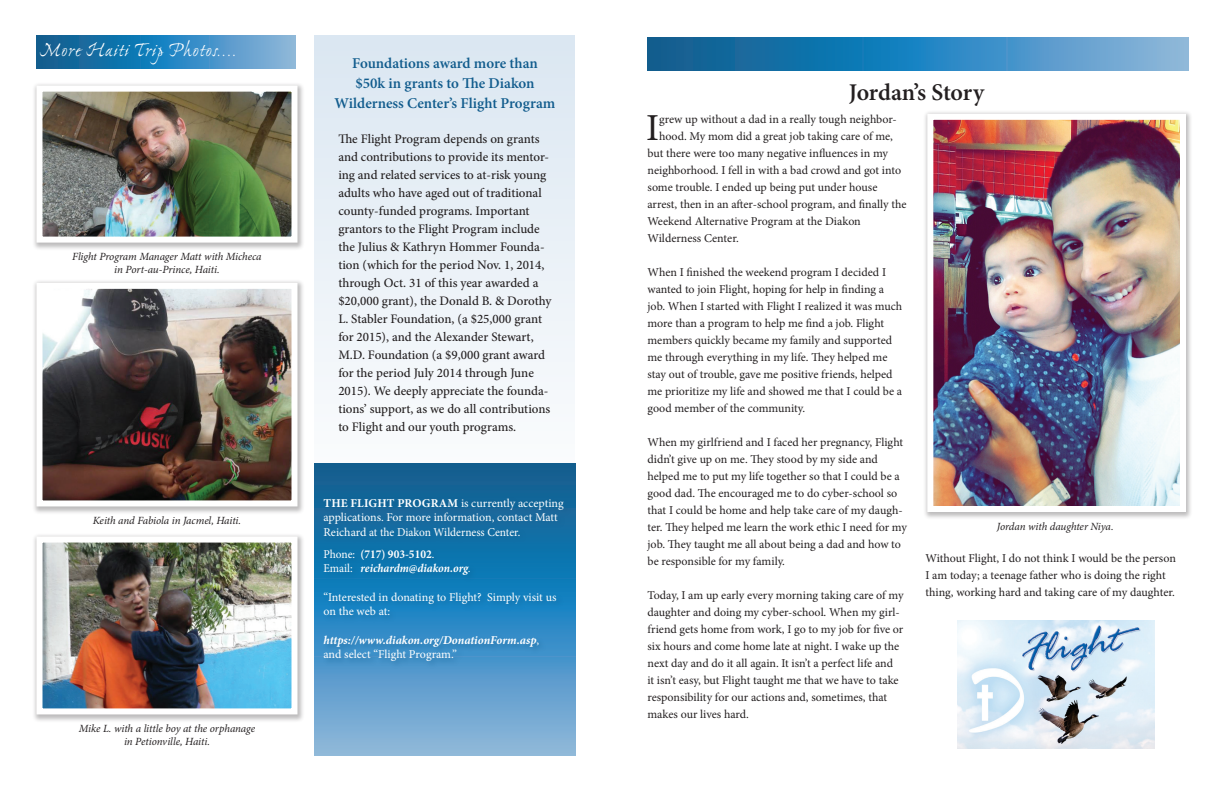
<style>
.page{position:relative;width:1224px;height:792px;background:#fff}
.page>*{position:absolute;margin:0;border:0;box-sizing:border-box;transform-origin:0 0}
.t1{font:38.2px "Minion Pro";color:#231f20}
.t2{font:600 24px "Minion Pro";letter-spacing:-.01em;color:#231f20}
.t3{font:21px "Ex Ponto";letter-spacing:.01em;color:#fff}
.t4{font:600 15px/20px "Minion Pro";letter-spacing:-.005em;color:#115c8d;text-align:center}
.t5{font:500 13px/18px "Minion Pro";color:#231f20}
.t6{font:12px/17px "Minion Pro";letter-spacing:-.005em;color:#231f20}
.t7{font:12px/14.4px "Minion Pro";letter-spacing:-.005em;color:#fff}
.t8{font:italic 700 12px/14.4px "Minion Pro";letter-spacing:-.005em;color:#fff}
.t9{font:italic 700 12px/14.4px "Minion Pro";letter-spacing:-.005em;color:#fff;scale:.95 1}
.t10{font:italic 11px/13.2px "Minion Pro";letter-spacing:-.01em;color:#231f20;text-align:center}
.s1{font-weight:700}
.s2{font-weight:400;font-style:normal}
.s3{font-style:normal}
.s4{font-weight:400}
</style>
<div class="page">
<div style="left:314px;top:35px;width:261px;height:429px;background:linear-gradient(to bottom,#dae6f1,#fafbfd)"></div>
<svg style="left:314px;top:464px;width:261px;height:292px;background:#5593c0"></svg>
<div style="left:322px;top:497px;width:249px;height:172px;background:#115c8d;opacity:.5"></div>
<div style="left:923px;top:110px;width:270px;height:410px;background:#231f20;opacity:.3"></div>
<img style="left:934px;top:121px;width:245px;height:384px">
<div style="left:927px;top:114px;width:259px;height:398px;border:6px solid #fff"></div>
<img style="left:957px;top:621px;width:197px;height:128px">
<svg style="left:648px;top:37px;width:540px;height:34px;background:#3485ba"></svg>
<div style="left:32px;top:82px;width:273px;height:169px;background:#231f20;opacity:.3"></div>
<img style="left:43px;top:93px;width:248px;height:143px">
<div style="left:36px;top:86px;width:262px;height:157px;border:6px solid #fff"></div>
<div style="left:32px;top:279px;width:273px;height:235px;background:#231f20;opacity:.3"></div>
<img style="left:43px;top:290px;width:248px;height:209px">
<div style="left:36px;top:283px;width:262px;height:223px;border:6px solid #fff"></div>
<div style="left:32px;top:533px;width:273px;height:189px;background:#231f20;opacity:.3"></div>
<img style="left:43px;top:544px;width:248px;height:163px">
<div style="left:36px;top:537px;width:262px;height:177px;border:6px solid #fff"></div>
<svg style="left:36px;top:35px;width:260px;height:34px;background:#3485ba"></svg>
<h3 class="t3" style="left:41px;top:39px;width:197px">More Haiti Trip Photos....</h3>
<p class="t10" style="left:72px;top:249px;width:191px">Flight Program Manager Matt with Micheca in Port-au-Prince, Haiti.</p>
<p class="t10" style="left:93px;top:514px;width:150px">Keith and Fabiola in Jacmel, Haiti.</p>
<p class="t10" style="left:79px;top:722px;width:178px">Mike L. with a little boy at the orphanage in Petionville, Haiti.</p>
<p class="t4" style="left:335px;top:53px;width:222px">Foundations award more than<br>$50k in grants to The Diakon<br>Wilderness Center’s Flight Program</p>
<p class="t5" style="left:338px;top:130px;width:215px">The Flight Program depends on grants and contributions to provide its mentor&shy;ing and related services to at-risk young adults who have aged out of traditional county-funded programs. Important grantors to the Flight Program include the Julius &amp; Kathryn Hommer Founda&shy;tion (which for the period Nov. 1, 2014, through Oct. 31 of this year awarded a $20,000 grant), the Donald B. &amp; Dorothy L. Stabler Foundation, (a $25,000 grant for 2015), and the Alexander Stewart, M.D. Foundation (a $9,000 grant award for the period July 2014 through June 2015). We deeply appreciate the founda&shy;tions’ support, as we do all contributions to Flight and our youth programs.</p>
<p class="t7" style="left:323px;top:496px;width:242px"><span class="s1">THE FLIGHT PROGRAM</span> is currently accepting applications. For more information, contact Matt<br>Reichard at the Diakon Wilderness Center.</p>
<p class="t9" style="left:323px;top:546px;width:157px"><span class="s2">Phone:</span> <span class="s3">(717) 903-5102</span><span class="s2">.<br>Email:</span> reichardm@diakon.org<span class="s4">.</span></p>
<p class="t7" style="left:323px;top:590px;width:234px">“Interested in donating to Flight? Simply visit us on the web at:</p>
<p class="t8" style="left:323px;top:633px;width:217px">https://www.diakon.org/DonationForm.asp<span class="s2">, and select “Flight Program.”</span></p>
<h2 class="t2" style="left:849px;top:76px;width:137px">Jordan’s Story</h2>
<h1 class="t1" style="left:646px;top:102px;width:15px">I</h1>
<p class="t6" style="left:659px;top:110px;width:239px">grew up without a dad in a really tough neighbor-</p>
<p class="t6" style="left:659px;top:127px;width:235px">hood. My mom did a great job taking care of me,</p>
<p class="t6" style="left:648px;top:144px;width:242px">but there were too many negative influences in my</p>
<p class="t6" style="left:648px;top:161px;width:255px">neighborhood. I fell in with a bad crowd and got into</p>
<p class="t6" style="left:648px;top:178px;width:232px">some trouble. I ended up being put under house</p>
<p class="t6" style="left:648px;top:195px;width:261px">arrest, then in an after-school program, and finally the</p>
<p class="t6" style="left:648px;top:212px;width:215px">Weekend Alternative Program at the Diakon</p>
<p class="t6" style="left:648px;top:229px;width:93px">Wilderness Center.</p>
<p class="t6" style="left:648px;top:263px;width:256px">When I finished the weekend program I decided I wanted to join Flight, hoping for help in finding a job. When I started with Flight I realized it was much more than a program to help me find a job. Flight members quickly became my family and supported me through everything in my life. They helped me stay out of trouble, gave me positive friends, helped me prioritize my life and showed me that I could be a good member of the community.</p>
<p class="t6" style="left:648px;top:433px;width:261px">When my girlfriend and I faced her pregnancy, Flight didn’t give up on me. They stood by my side and helped me to put my life together so that I could be a good dad. The encouraged me to do cyber-school so that I could be home and help take care of my daugh&shy;ter. They helped me learn the work ethic I need for my job. They taught me all about being a dad and how to be responsible for my family.</p>
<p class="t6" style="left:648px;top:586px;width:258px">Today, I am up early every morning taking care of my daughter and doing my cyber-school. When my girl&shy;friend gets home from work, I go to my job for five or six hours and come home late at night. I wake up the next day and do it all again. It isn’t a perfect life and<br>it isn’t easy, but Flight taught me that we have to take responsibility for our actions and, sometimes, that makes our lives hard.</p>
<p class="t10" style="left:997px;top:520px;width:118px">Jordan with daughter Niya.</p>
<p class="t6" style="left:926px;top:549px;width:252px">Without Flight, I do not think I would be the person<br>I am today; a teenage father who is doing the right thing, working hard and taking care of my daughter.</p>
</div>
